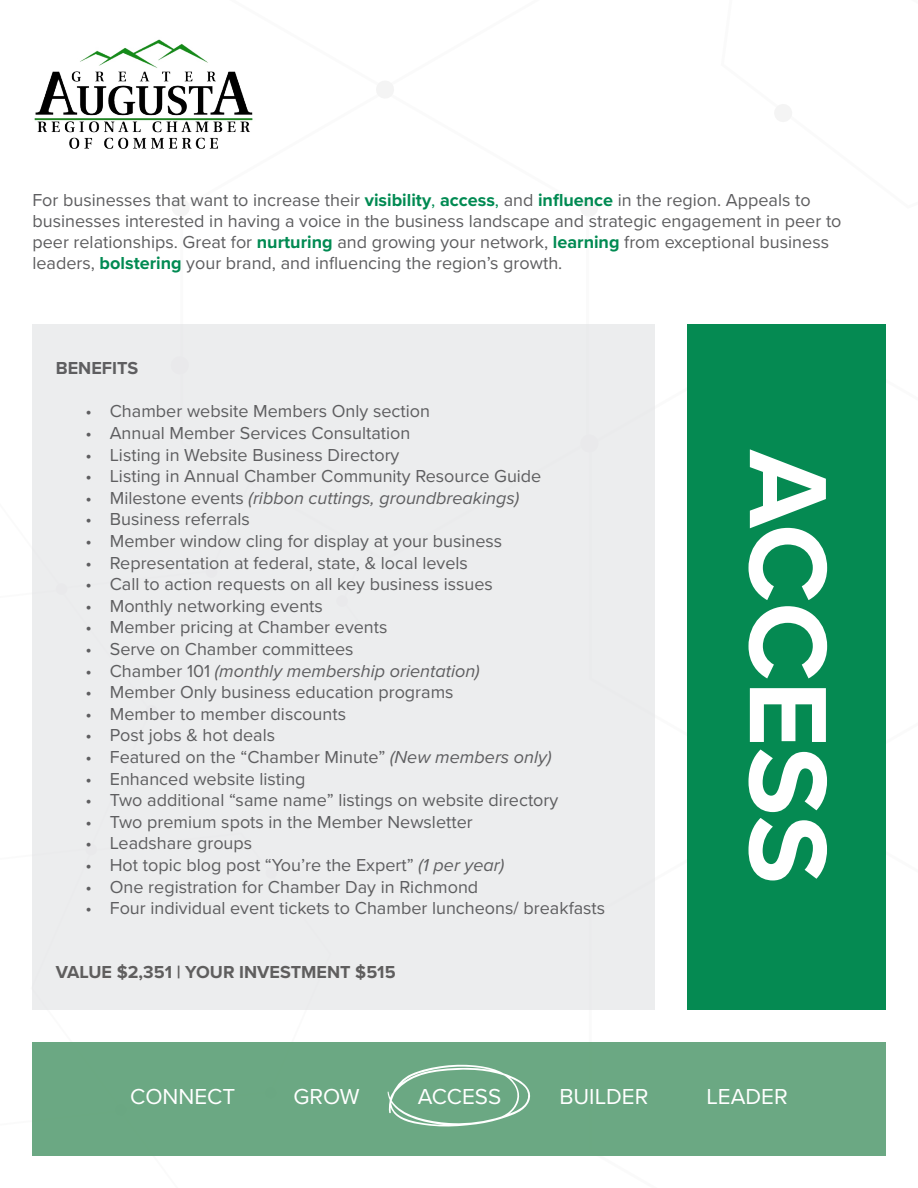
<style>
.page{position:relative;width:918px;height:1188px;background:#fff}
.page>*{position:absolute;margin:0;border:0;box-sizing:border-box;transform-origin:0 0}
.t1{font:700 114px "Proxima Nova";color:#fff}
.t2{font:22.5px "Proxima Nova";color:#fff}
.t3{font:18px/21px "Proxima Nova";color:#5e5e60}
.t4{font:italic 18px "Proxima Nova";color:#5e5e60}
.t5{font:700 18px "Proxima Nova";color:#5f5e5e}
.t6{font:700 18px "Proxima Nova";color:#5e5e60}
.s1{font-weight:700;color:#008a52}
.s2{color:#008a52}
.s3{font-style:normal}
.s4{font-style:italic}
</style>
<div class="page">
<svg style="left:580px;top:199px;width:18px;height:17px"></svg>
<svg style="left:376px;top:81px;width:18px;height:17px"></svg>
<svg style="left:172px;top:199px;width:17px;height:17px"></svg>
<svg style="left:775px;top:104px;width:17px;height:18px"></svg>
<div style="left:32px;top:324px;width:623px;height:686px;background:#ecedee"></div>
<div style="left:32px;top:1042px;width:854px;height:114px;background:#6ba883"></div>
<svg style="left:388px;top:1064px;width:142px;height:63px"></svg>
<img style="left:34px;top:39px;width:219px;height:110px">
<div style="left:688px;top:324px;width:198px;height:686px;background:#058a52"></div>
<p class="t3" style="left:32px;top:190px;width:780px">For businesses that want to increase their <span class="s1">visibility</span><span class="s2">,</span> <span class="s1">access</span><span class="s2">,</span> and <span class="s1">influence</span> in the region. Appeals to</p>
<p class="t3" style="left:32px;top:211px;width:811px">businesses interested in having a voice in the business landscape and strategic engagement in peer to peer relationships. Great for <span class="s1">nurturing</span> and growing your network, <span class="s1">learning</span> from exceptional business leaders, <span class="s1">bolstering</span> your brand, and influencing the region’s growth.</p>
<p class="t6" style="left:56px;top:357px;width:84px">BENEFITS</p>
<p class="t3" style="left:85px;top:401px;width:346px">• Chamber website Members Only section</p>
<p class="t3" style="left:85px;top:423px;width:327px">• Annual Member Services Consultation</p>
<p class="t3" style="left:85px;top:444px;width:316px">• Listing in Website Business Directory</p>
<p class="t3" style="left:85px;top:466px;width:458px">• Listing in Annual Chamber Community Resource Guide</p>
<p class="t4" style="left:85px;top:487px;width:435px"><span class="s3">• Milestone events</span> (ribbon cuttings, groundbreakings)</p>
<p class="t3" style="left:85px;top:509px;width:166px">• Business referrals</p>
<p class="t3" style="left:85px;top:531px;width:418px">• Member window cling for display at your business</p>
<p class="t3" style="left:85px;top:552px;width:384px">• Representation at federal, state, &amp; local levels</p>
<p class="t3" style="left:85px;top:574px;width:409px">• Call to action requests on all key business issues</p>
<p class="t3" style="left:85px;top:596px;width:239px">• Monthly networking events</p>
<p class="t3" style="left:85px;top:617px;width:304px">• Member pricing at Chamber events</p>
<p class="t3" style="left:85px;top:639px;width:270px">• Serve on Chamber committees</p>
<p class="t4" style="left:85px;top:660px;width:396px"><span class="s3">• Chamber 101</span> (monthly membership orientation)</p>
<p class="t3" style="left:85px;top:682px;width:370px">• Member Only business education programs</p>
<p class="t3" style="left:85px;top:704px;width:262px">• Member to member discounts</p>
<p class="t3" style="left:85px;top:725px;width:191px">• Post jobs &amp; hot deals</p>
<p class="t3" style="left:85px;top:747px;width:468px">• Featured on the “Chamber Minute” <span class="s4">(New members only)</span></p>
<p class="t3" style="left:85px;top:768px;width:222px">• Enhanced website listing</p>
<p class="t3" style="left:85px;top:790px;width:475px">• Two additional “same name” listings on website directory</p>
<p class="t3" style="left:85px;top:812px;width:389px">• Two premium spots in the Member Newsletter</p>
<p class="t3" style="left:85px;top:833px;width:168px">• Leadshare groups</p>
<p class="t3" style="left:85px;top:855px;width:420px">• Hot topic blog post “You’re the Expert” <span class="s4">(1 per year)</span></p>
<p class="t3" style="left:85px;top:876px;width:394px">• One registration for Chamber Day in Richmond</p>
<p class="t3" style="left:85px;top:898px;width:521px">• Four individual event tickets to Chamber luncheons/ breakfasts</p>
<p class="t5" style="left:56px;top:961px;width:341px">VALUE $2,351 | YOUR INVESTMENT $515</p>
<p class="t1" style="left:856px;top:450px;width:435px;rotate:90deg">ACCESS</p>
<p class="t2" style="left:130px;top:1083px;width:107px">CONNECT</p>
<p class="t2" style="left:293px;top:1083px;width:68px">GROW</p>
<p class="t2" style="left:418px;top:1083px;width:85px">ACCESS</p>
<p class="t2" style="left:559px;top:1083px;width:90px">BUILDER</p>
<p class="t2" style="left:706px;top:1083px;width:83px">LEADER</p>
</div>
